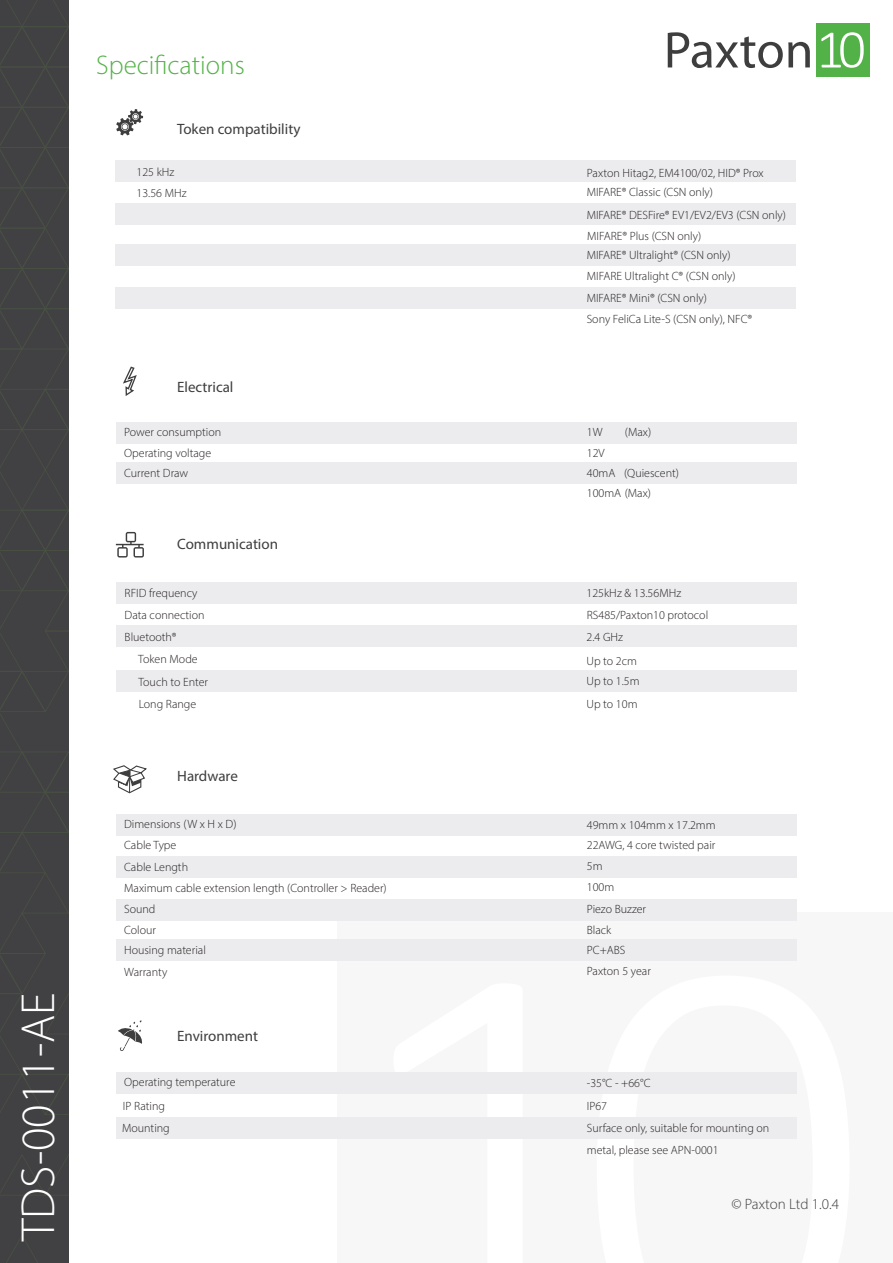
<style>
.page{position:relative;width:893px;height:1263px;background:#fff}
.page>*{position:absolute;margin:0;border:0;box-sizing:border-box;transform-origin:0 0}
.t1{font:300 48px "Myriad Pro";color:#fff}
.t2{font:300 27px "Myriad Pro";color:#53b247}
.t3{font:15px "Myriad Pro";color:#3e3e3f}
.t4{font:300 15px "Myriad Pro";letter-spacing:-.005em;color:#3e3e3f}
.Specs_body_text{font:300 12px "Myriad Pro";color:#231f20}
</style>
<div class="page">
<div style="left:0;top:0;width:69px;height:1263px;background:#414042"></div>
<svg style="left:6px;top:1236px;width:32px;height:27px"></svg>
<svg style="left:0;top:0;width:69px;height:1196px"></svg>
<div style="left:337px;top:913px;width:556px;height:350px;background:#f7f7f8"></div>
<svg style="left:393px;top:1072px;width:204px;height:67px"></svg>
<svg style="left:597px;top:1072px;width:200px;height:67px"></svg>
<div style="left:816px;top:23px;width:53px;height:54px;background:#53b247"></div>
<svg style="left:821px;top:32px;width:43px;height:36px"></svg>
<svg style="left:668px;top:32px;width:142px;height:36px"></svg>
<svg style="left:118px;top:1020px;width:24px;height:31px"></svg>
<div style="left:116px;top:422px;width:681px;height:21px;background:#ececee"></div>
<div style="left:116px;top:582px;width:681px;height:21px;background:#ececee"></div>
<div style="left:116px;top:814px;width:681px;height:21px;background:#ececee"></div>
<div style="left:116px;top:1073px;width:681px;height:21px;background:#ececee"></div>
<div style="left:116px;top:626px;width:681px;height:21px;background:#ececee"></div>
<div style="left:116px;top:1117px;width:681px;height:21px;background:#ececee"></div>
<div style="left:116px;top:856px;width:681px;height:22px;background:#ececee"></div>
<div style="left:116px;top:940px;width:681px;height:21px;background:#ececee"></div>
<div style="left:116px;top:899px;width:681px;height:21px;background:#ececee"></div>
<svg style="left:113px;top:765px;width:34px;height:29px"></svg>
<svg style="left:116px;top:532px;width:28px;height:25px"></svg>
<svg style="left:123px;top:366px;width:14px;height:30px"></svg>
<div style="left:116px;top:462px;width:681px;height:21px;background:#ececee"></div>
<div style="left:116px;top:671px;width:680px;height:21px;background:#ececee"></div>
<div style="left:116px;top:287px;width:680px;height:21px;background:#ececee"></div>
<div style="left:116px;top:161px;width:680px;height:21px;background:#ececee"></div>
<div style="left:116px;top:245px;width:680px;height:21px;background:#ececee"></div>
<div style="left:116px;top:203px;width:680px;height:21px;background:#ececee"></div>
<svg style="left:116px;top:109px;width:27px;height:26px"></svg>
<p class="t1" style="left:9px;top:1241px;width:250px;rotate:-90deg">TDS-0011-AE</p>
<p class="t2" style="left:96px;top:49px;width:150px">Specifications</p>
<p class="t3" style="left:177px;top:119px;width:125px">Token compatibility</p>
<p class="Specs_body_text" style="left:137px;top:165px;width:39px">125 kHz</p>
<p class="Specs_body_text" style="left:137px;top:186px;width:52px">13.56 MHz</p>
<p class="t3" style="left:177px;top:378px;width:58px">Electrical</p>
<p class="Specs_body_text" style="left:587px;top:165px;width:178px">Paxton Hitag2, EM4100/02, HID® Prox</p>
<p class="Specs_body_text" style="left:587px;top:185px;width:128px">MIFARE® Classic (CSN only)</p>
<p class="Specs_body_text" style="left:587px;top:207px;width:201px">MIFARE® DESFire® EV1/EV2/EV3 (CSN only)</p>
<p class="Specs_body_text" style="left:587px;top:229px;width:116px">MIFARE® Plus (CSN only)</p>
<p class="Specs_body_text" style="left:587px;top:247px;width:145px">MIFARE® Ultralight® (CSN only)</p>
<p class="Specs_body_text" style="left:587px;top:269px;width:150px">MIFARE Ultralight C® (CSN only)</p>
<p class="Specs_body_text" style="left:587px;top:291px;width:122px">MIFARE® Mini® (CSN only)</p>
<p class="Specs_body_text" style="left:587px;top:311px;width:167px">Sony FeliCa Lite-S (CSN only), NFC®</p>
<p class="Specs_body_text" style="left:124px;top:425px;width:99px">Power consumption</p>
<p class="Specs_body_text" style="left:587px;top:425px;width:17px">1W</p>
<p class="Specs_body_text" style="left:625px;top:425px;width:28px">(Max)</p>
<p class="Specs_body_text" style="left:124px;top:446px;width:89px">Operating voltage</p>
<p class="Specs_body_text" style="left:587px;top:446px;width:19px">12V</p>
<p class="Specs_body_text" style="left:124px;top:466px;width:66px">Current Draw</p>
<p class="Specs_body_text" style="left:587px;top:466px;width:30px">40mA</p>
<p class="Specs_body_text" style="left:624px;top:466px;width:56px">(Quiescent)</p>
<p class="t3" style="left:177px;top:535px;width:102px">Communication</p>
<p class="Specs_body_text" style="left:587px;top:486px;width:66px">100mA (Max)</p>
<p class="Specs_body_text" style="left:125px;top:586px;width:74px">RFID frequency</p>
<p class="Specs_body_text" style="left:587px;top:586px;width:96px">125kHz &amp; 13.56MHz</p>
<p class="Specs_body_text" style="left:587px;top:630px;width:38px">2.4 GHz</p>
<p class="Specs_body_text" style="left:587px;top:608px;width:123px">RS485/Paxton10 protocol</p>
<p class="Specs_body_text" style="left:125px;top:608px;width:81px">Data connection</p>
<p class="Specs_body_text" style="left:125px;top:630px;width:54px">Bluetooth®</p>
<p class="Specs_body_text" style="left:138px;top:652px;width:61px">Token Mode</p>
<p class="Specs_body_text" style="left:138px;top:675px;width:71px">Touch to Enter</p>
<p class="Specs_body_text" style="left:139px;top:697px;width:59px">Long Range</p>
<p class="Specs_body_text" style="left:586px;top:654px;width:52px">Up to 2cm</p>
<p class="Specs_body_text" style="left:586px;top:674px;width:55px">Up to 1.5m</p>
<p class="Specs_body_text" style="left:586px;top:697px;width:52px">Up to 10m</p>
<p class="t3" style="left:177px;top:767px;width:62px">Hardware</p>
<p class="Specs_body_text" style="left:124px;top:816px;width:114px">Dimensions (W x H x D)</p>
<p class="Specs_body_text" style="left:587px;top:817px;width:130px">49mm x 104mm x 17.2mm</p>
<p class="Specs_body_text" style="left:124px;top:838px;width:54px">Cable Type</p>
<p class="Specs_body_text" style="left:587px;top:837px;width:130px">22AWG, 4 core twisted pair</p>
<p class="Specs_body_text" style="left:124px;top:859px;width:65px">Cable Length</p>
<p class="Specs_body_text" style="left:124px;top:881px;width:264px">Maximum cable extension length (Controller &gt; Reader)</p>
<p class="Specs_body_text" style="left:587px;top:858px;width:17px">5m</p>
<p class="Specs_body_text" style="left:587px;top:880px;width:29px">100m</p>
<p class="Specs_body_text" style="left:124px;top:902px;width:33px">Sound</p>
<p class="Specs_body_text" style="left:124px;top:923px;width:33px">Colour</p>
<p class="Specs_body_text" style="left:124px;top:943px;width:83px">Housing material</p>
<p class="Specs_body_text" style="left:124px;top:965px;width:45px">Warranty</p>
<p class="Specs_body_text" style="left:587px;top:901px;width:61px">Piezo Buzzer</p>
<p class="Specs_body_text" style="left:587px;top:923px;width:26px">Black</p>
<p class="Specs_body_text" style="left:587px;top:943px;width:40px">PC+ABS</p>
<p class="Specs_body_text" style="left:587px;top:964px;width:65px">Paxton 5 year</p>
<p class="t3" style="left:177px;top:1027px;width:82px">Environment</p>
<p class="Specs_body_text" style="left:124px;top:1075px;width:113px">Operating temperature</p>
<p class="Specs_body_text" style="left:122px;top:1121px;width:49px">Mounting</p>
<p class="Specs_body_text" style="left:123px;top:1098px;width:44px">IP Rating</p>
<p class="Specs_body_text" style="left:587px;top:1075px;width:65px">-35°C - +66°C</p>
<p class="Specs_body_text" style="left:587px;top:1121px;width:184px">Surface only, suitable for mounting on</p>
<p class="Specs_body_text" style="left:587px;top:1098px;width:22px">IP67</p>
<p class="Specs_body_text" style="left:587px;top:1143px;width:133px">metal, please see APN-0001</p>
<p class="t4" style="left:731px;top:1195px;width:109px">© Paxton Ltd 1.0.4</p>
</div>
